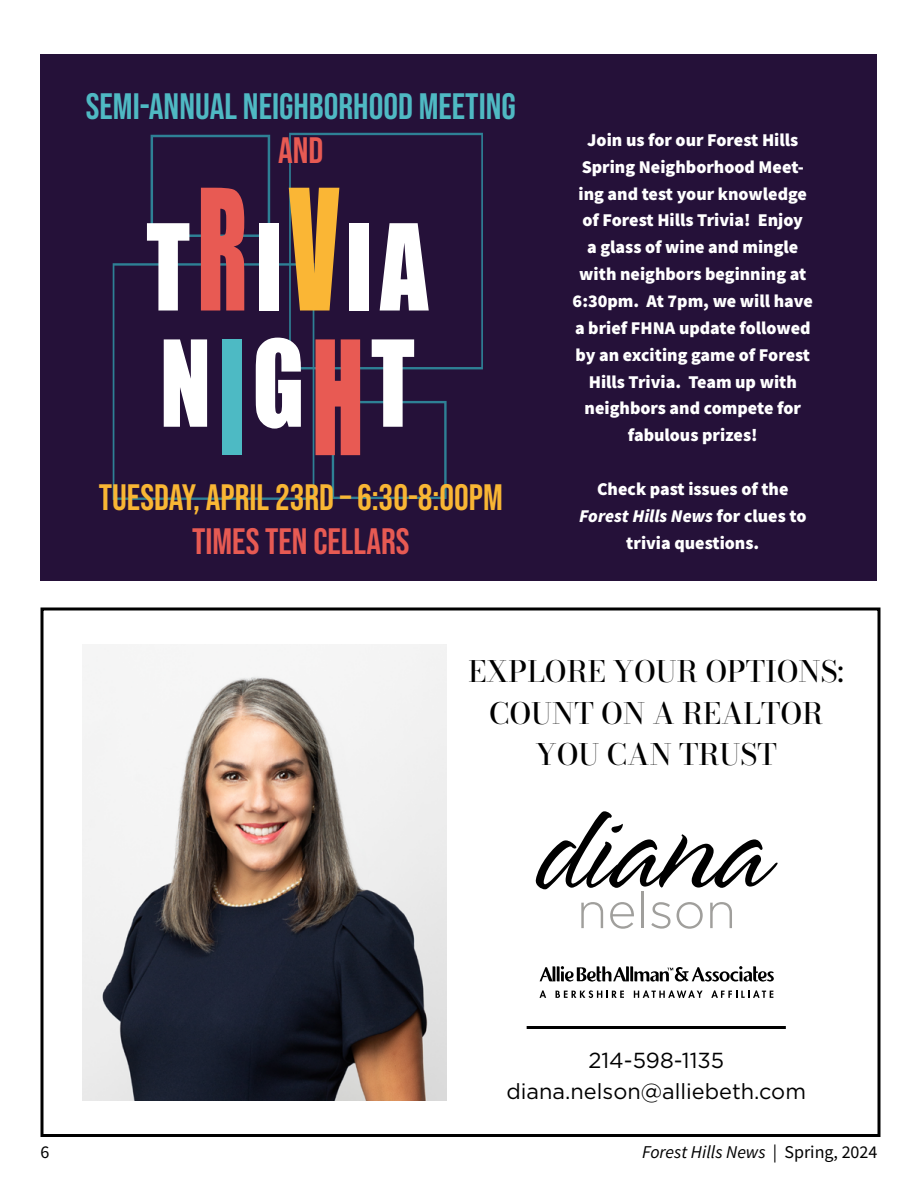
<style>
.page{position:relative;width:918px;height:1188px;background:#fff}
.page>*{position:absolute;margin:0;border:0;box-sizing:border-box;transform-origin:0 0}
.t1{font:36.75px "Bebas Neue";color:#4fb9c3}
.t2{font:36.75px "Bebas Neue";color:#f9b634}
.t3{font:36.75px "Bebas Neue";color:#e75a53}
.t4{font:29.25px/41.1px "Bodoni Moda";color:#000;text-align:center}
.t5{font:21.75px/30.6px "Gotham";color:#000;text-align:center}
.t6{font:900 18px/26.8px "Source Sans Pro";color:#fff;text-align:center}
.t7{font:italic 18px "Source Sans Pro";color:#000}
.t8{font:18px "Source Sans Pro";color:#000}
.s1{font-style:italic}
.s2{font-style:normal}
</style>
<div class="page">
<img style="left:82px;top:644px;width:365px;height:456px">
<div style="left:40px;top:608px;width:840px;height:529px;border:3px solid #000"></div>
<svg style="left:540px;top:990px;width:6px;height:8px"></svg>
<svg style="left:556px;top:990px;width:68px;height:8px"></svg>
<svg style="left:634px;top:990px;width:69px;height:8px"></svg>
<svg style="left:711px;top:990px;width:62px;height:8px"></svg>
<svg style="left:540px;top:966px;width:234px;height:16px"></svg>
<svg style="left:535px;top:811px;width:243px;height:78px"></svg>
<svg style="left:581px;top:902px;width:22px;height:26px"></svg>
<svg style="left:610px;top:902px;width:24px;height:27px"></svg>
<hr style="left:641px;top:892px;width:3px;height:36px;background:#a09f9c">
<svg style="left:651px;top:902px;width:20px;height:27px"></svg>
<svg style="left:677px;top:902px;width:26px;height:27px"></svg>
<svg style="left:710px;top:902px;width:22px;height:26px"></svg>
<hr style="left:527px;top:1026px;width:259px;height:3px;background:#000">
<div style="left:40px;top:54px;width:838px;height:526px;background:#251139"></div>
<svg style="left:113px;top:263px;width:201px;height:237px"></svg>
<svg style="left:289px;top:133px;width:194px;height:236px"></svg>
<svg style="left:147px;top:135px;width:123px;height:176px"></svg>
<div style="left:259px;top:223px;width:19px;height:88px;background:#fff"></div>
<svg style="left:289px;top:188px;width:50px;height:123px"></svg>
<div style="left:350px;top:223px;width:19px;height:88px;background:#fff"></div>
<svg style="left:380px;top:223px;width:49px;height:88px"></svg>
<svg style="left:164px;top:339px;width:43px;height:88px;background:#e5e3e7"></svg>
<div style="left:222px;top:339px;width:19px;height:116px;background:#4dbac4"></div>
<svg style="left:256px;top:338px;width:45px;height:91px"></svg>
<svg style="left:315px;top:339px;width:132px;height:160px"></svg>
<h1 class="t1" style="left:86px;top:86px;width:431px">SEMI-ANNUAL NEIGHBORHOOD MEETING</h1>
<h1 class="t3" style="left:278px;top:130px;width:47px">AND</h1>
<p class="t6" style="left:573px;top:126px;width:242px">Join us for our Forest Hills<br>Spring Neighborhood Meet&shy;ing and test your knowledge of Forest Hills Trivia! Enjoy<br>a glass of wine and mingle with neighbors beginning at<br>6:30pm. At 7pm, we will have a brief FHNA update followed by an exciting game of Forest<br>Hills Trivia. Team up with neighbors and compete for fabulous prizes!</p>
<p class="t6" style="left:579px;top:475px;width:229px">Check past issues of the<br><span class="s1">Forest Hills News</span> for clues to trivia questions.</p>
<h1 class="t2" style="left:99px;top:477px;width:406px">TUESDAY, APRIL 23RD – 6:30-8:00PM</h1>
<h1 class="t3" style="left:192px;top:521px;width:219px">TIMES TEN CELLARS</h1>
<h2 class="t4" style="left:468px;top:651px;width:377px">EXPLORE YOUR OPTIONS:<br>COUNT ON A REALTOR<br>YOU CAN TRUST</h2>
<p class="t5" style="left:507px;top:1045px;width:301px">214-598-1135 diana.nelson@alliebeth.com</p>
<p class="t8" style="left:40px;top:1141px;width:10px">6</p>
<p class="t7" style="left:642px;top:1141px;width:237px">Forest Hills News <span class="s2">| Spring, 2024</span></p>
</div>
